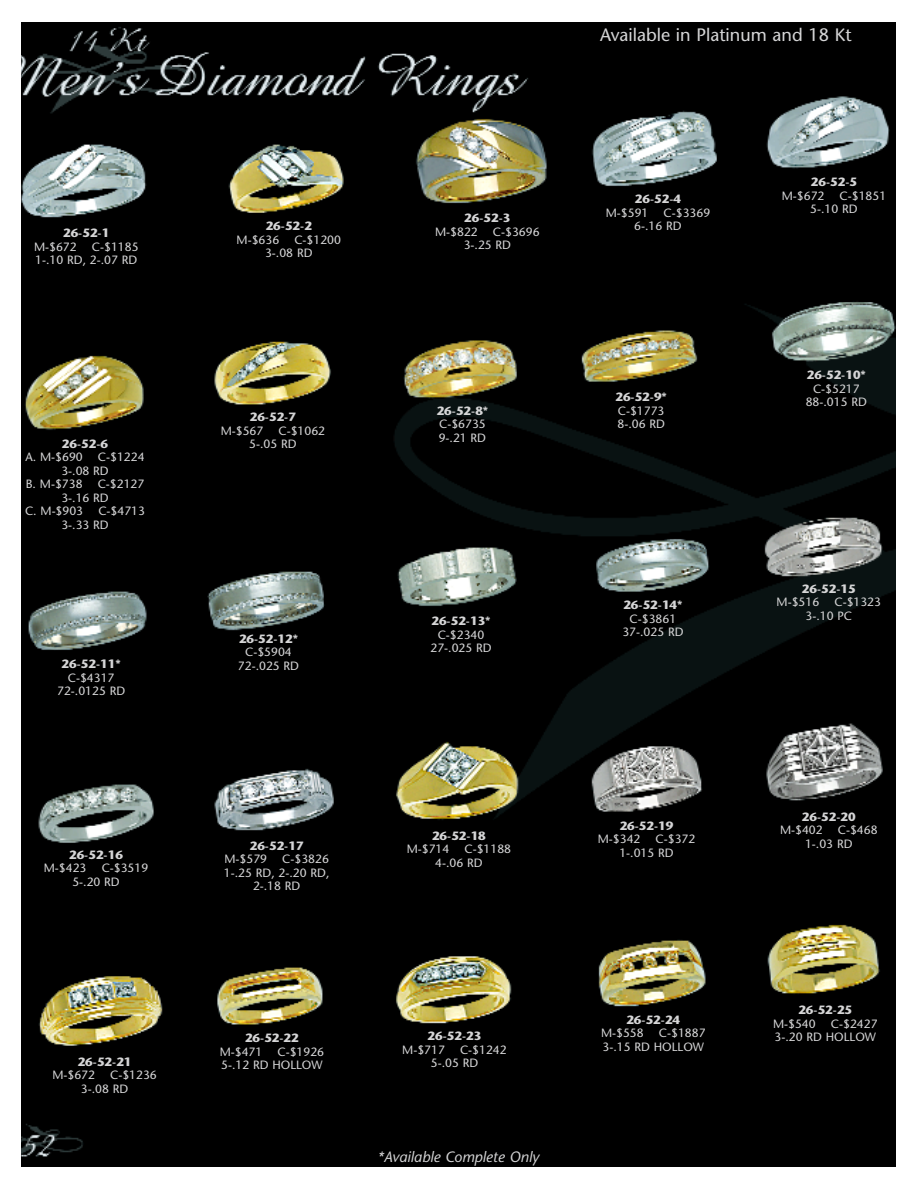
<style>
.page{position:relative;width:918px;height:1188px;background:#fff}
.page>*{position:absolute;margin:0;border:0;box-sizing:border-box;transform-origin:0 0}
.t1{font:18px "Stone Sans";color:#d5d5d6}
.t2{font:italic 15px "Stone Sans";color:#d5d5d6}
.t3{font:12px/13.5px "Stone Sans";color:#d5d5d6}
.t4{font:700 12px "Stone Sans";color:#d5d5d6}
</style>
<div class="page">
<img style="left:21px;top:22px;width:875px;height:1145px">
<p class="t4" style="left:63px;top:228px;width:48px">26-52-1</p>
<p class="t3" style="left:34px;top:241px;width:44px">M-$672</p>
<p class="t3" style="left:35px;top:241px;width:105px;text-align:right">C-$1185<br>1-.10 RD, 2-.07 RD</p>
<p class="t4" style="left:62px;top:439px;width:48px">26-52-6</p>
<p class="t3" style="left:26px;top:452px;width:59px">A. M-$690</p>
<p class="t3" style="left:98px;top:452px;width:48px">C-$1224</p>
<p class="t3" style="left:61px;top:465px;width:49px">3-.08 RD</p>
<p class="t3" style="left:26px;top:479px;width:58px">B. M-$738</p>
<p class="t3" style="left:98px;top:479px;width:48px">C-$2127</p>
<p class="t3" style="left:61px;top:492px;width:49px">3-.16 RD</p>
<p class="t3" style="left:25px;top:506px;width:60px">C. M-$903</p>
<p class="t3" style="left:61px;top:506px;width:85px;text-indent:37px">C-$4713<br>3-.33 RD</p>
<p class="t4" style="left:62px;top:660px;width:61px">26-52-11*</p>
<p class="t3" style="left:57px;top:672px;width:70px;text-align:center">C-$4317<br>72-.0125 RD</p>
<p class="t4" style="left:69px;top:850px;width:55px">26-52-16</p>
<p class="t3" style="left:44px;top:863px;width:44px">M-$423</p>
<p class="t3" style="left:72px;top:863px;width:77px;text-indent:29px">C-$3519<br>5-.20 RD</p>
<p class="t4" style="left:78px;top:1057px;width:55px">26-52-21</p>
<p class="t3" style="left:52px;top:1070px;width:44px">M-$672</p>
<p class="t3" style="left:81px;top:1070px;width:77px;text-indent:29px">C-$1236<br>3-.08 RD</p>
<p class="t4" style="left:266px;top:221px;width:48px">26-52-2</p>
<p class="t3" style="left:237px;top:234px;width:44px">M-$636</p>
<p class="t3" style="left:265px;top:234px;width:77px;text-indent:29px">C-$1200<br>3-.08 RD</p>
<p class="t4" style="left:250px;top:412px;width:48px">26-52-7</p>
<p class="t3" style="left:221px;top:425px;width:44px">M-$567</p>
<p class="t3" style="left:249px;top:425px;width:77px;text-indent:29px">C-$1062<br>5-.05 RD</p>
<p class="t4" style="left:464px;top:213px;width:48px">26-52-3</p>
<p class="t3" style="left:435px;top:226px;width:44px">M-$822</p>
<p class="t3" style="left:464px;top:226px;width:77px;text-indent:29px">C-$3696<br>3-.25 RD</p>
<p class="t4" style="left:437px;top:406px;width:53px">26-52-8*</p>
<p class="t3" style="left:439px;top:418px;width:49px">C-$6735<br>9-.21 RD</p>
<p class="t4" style="left:239px;top:634px;width:61px">26-52-12*</p>
<p class="t3" style="left:238px;top:647px;width:63px;text-align:center">C-$5904<br>72-.025 RD</p>
<p class="t4" style="left:432px;top:616px;width:61px">26-52-13*</p>
<p class="t3" style="left:430px;top:629px;width:63px;text-align:center">C-$2340<br>27-.025 RD</p>
<p class="t4" style="left:250px;top:841px;width:55px">26-52-17</p>
<p class="t3" style="left:224px;top:854px;width:44px">M-$579</p>
<p class="t3" style="left:282px;top:854px;width:48px">C-$3826</p>
<p class="t3" style="left:224px;top:867px;width:107px">1-.25 RD, 2-.20 RD,</p>
<p class="t3" style="left:253px;top:881px;width:49px">2-.18 RD</p>
<p class="t4" style="left:432px;top:831px;width:55px">26-52-18</p>
<p class="t3" style="left:407px;top:844px;width:44px">M-$714</p>
<p class="t3" style="left:435px;top:844px;width:77px;text-indent:29px">C-$1188<br>4-.06 RD</p>
<p class="t4" style="left:245px;top:1033px;width:55px">26-52-22</p>
<p class="t3" style="left:220px;top:1046px;width:44px">M-$471</p>
<p class="t3" style="left:221px;top:1046px;width:104px;text-align:right">C-$1926<br>5-.12 RD HOLLOW</p>
<p class="t4" style="left:428px;top:1031px;width:55px">26-52-23</p>
<p class="t3" style="left:402px;top:1044px;width:44px">M-$717</p>
<p class="t3" style="left:431px;top:1044px;width:77px;text-indent:29px">C-$1242<br>5-.05 RD</p>
<p class="t2" style="left:377px;top:1151px;width:163px">*Available Complete Only</p>
<h1 class="t1" style="left:600px;top:28px;width:253px">Available in Platinum and 18 Kt</h1>
<p class="t4" style="left:635px;top:195px;width:48px">26-52-4</p>
<p class="t3" style="left:606px;top:207px;width:44px">M-$591</p>
<p class="t3" style="left:634px;top:207px;width:77px;text-indent:29px">C-$3369<br>6-.16 RD</p>
<p class="t4" style="left:615px;top:392px;width:53px">26-52-9*</p>
<p class="t3" style="left:618px;top:405px;width:49px">C-$1773<br>8-.06 RD</p>
<p class="t4" style="left:623px;top:601px;width:61px">26-52-14*</p>
<p class="t3" style="left:622px;top:613px;width:63px;text-align:center">C-$3861<br>37-.025 RD</p>
<p class="t4" style="left:811px;top:177px;width:48px">26-52-5</p>
<p class="t3" style="left:782px;top:190px;width:44px">M-$672</p>
<p class="t3" style="left:810px;top:190px;width:77px;text-indent:29px">C-$1851<br>5-.10 RD</p>
<p class="t4" style="left:807px;top:370px;width:61px">26-52-10*</p>
<p class="t3" style="left:806px;top:383px;width:63px;text-align:center">C-$5217<br>88-.015 RD</p>
<p class="t4" style="left:802px;top:584px;width:55px">26-52-15</p>
<p class="t3" style="left:777px;top:597px;width:44px">M-$516</p>
<p class="t3" style="left:806px;top:597px;width:77px;text-indent:29px">C-$1323<br>3-.10 PC</p>
<p class="t4" style="left:620px;top:821px;width:55px">26-52-19</p>
<p class="t3" style="left:598px;top:833px;width:44px">M-$342</p>
<p class="t3" style="left:619px;top:833px;width:77px;text-indent:36px">C-$372<br>1-.015 RD</p>
<p class="t4" style="left:626px;top:1015px;width:55px">26-52-24</p>
<p class="t3" style="left:601px;top:1027px;width:44px">M-$558</p>
<p class="t3" style="left:603px;top:1027px;width:104px;text-align:right">C-$1887<br>3-.15 RD HOLLOW</p>
<p class="t4" style="left:802px;top:812px;width:55px">26-52-20</p>
<p class="t3" style="left:780px;top:825px;width:44px">M-$402</p>
<p class="t3" style="left:805px;top:825px;width:74px;text-indent:33px">C-$468<br>1-.03 RD</p>
<p class="t4" style="left:798px;top:1005px;width:55px">26-52-25</p>
<p class="t3" style="left:773px;top:1018px;width:44px">M-$540</p>
<p class="t3" style="left:775px;top:1018px;width:104px;text-align:right">C-$2427<br>3-.20 RD HOLLOW</p>
</div>
